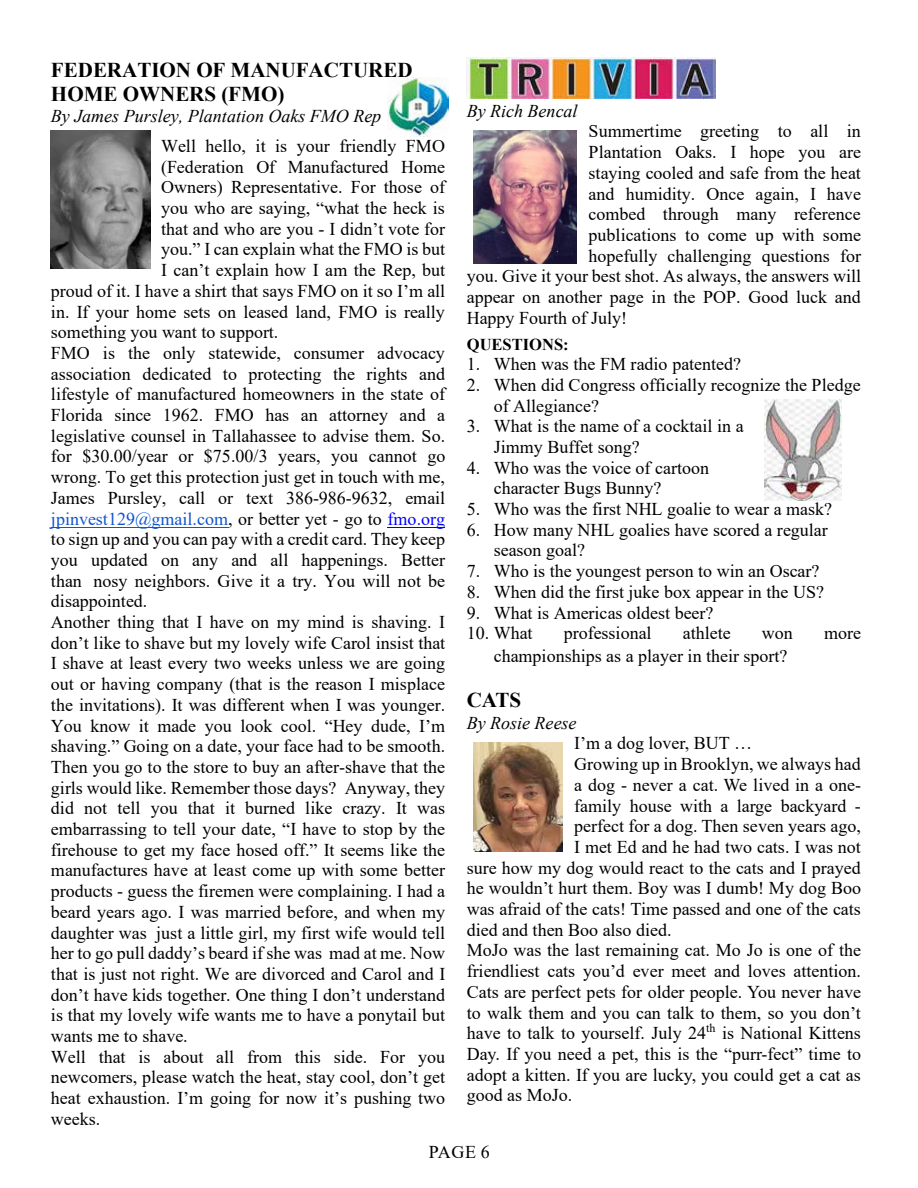
<style>
.page{position:relative;width:918px;height:1188px;background:#fff}
.page>*{position:absolute;margin:0;border:0;box-sizing:border-box;transform-origin:0 0}
.t1{font:700 21px/24.2px "Times New Roman";letter-spacing:-.005em;color:#000}
.t2{font:18px/20.7px "Times New Roman";color:#000}
.t3{font:italic 18px "Times New Roman";color:#000}
.t4{font:18px "Times New Roman";color:#15c}
.t5{font:700 16.5px "Times New Roman";letter-spacing:-.005em;color:#000}
.s1{color:#000}
.s2{color:#00f}
</style>
<div class="page">
<hr style="left:51px;top:527px;width:177px;height:1px;background:#15c">
<hr style="left:388px;top:527px;width:57px;height:1px;background:#00f">
<img style="left:467px;top:57px;width:248px;height:41px">
<img style="left:474px;top:130px;width:103px;height:134px">
<img style="left:387px;top:78px;width:61px;height:59px">
<img style="left:51px;top:131px;width:100px;height:137px">
<img style="left:474px;top:742px;width:89px;height:110px">
<img style="left:765px;top:399px;width:77px;height:101px">
<p class="t1" style="left:51px;top:57px;width:363px">FEDERATION OF MANUFACTURED<br>HOME OWNERS (FMO)</p>
<p class="t3" style="left:51px;top:104px;width:332px">By James Pursley, Plantation Oaks FMO Rep</p>
<p class="t2" style="left:161px;top:135px;width:285px">Well hello, it is your friendly FMO</p>
<p class="t2" style="left:161px;top:156px;width:285px">(Federation Of Manufactured Home</p>
<p class="t2" style="left:161px;top:176px;width:285px">Owners) Representative. For those of</p>
<p class="t2" style="left:161px;top:197px;width:285px">you who are saying, “what the heck is</p>
<p class="t2" style="left:161px;top:218px;width:285px">that and who are you - I didn’t vote for</p>
<p class="t2" style="left:161px;top:239px;width:286px">you.” I can explain what the FMO is but</p>
<p class="t2" style="left:161px;top:259px;width:286px">I can’t explain how I am the Rep, but</p>
<p class="t2" style="left:51px;top:280px;width:396px">proud of it. I have a shirt that says FMO on it so I’m all</p>
<p class="t2" style="left:51px;top:301px;width:396px">in. If your home sets on leased land, FMO is really</p>
<p class="t2" style="left:51px;top:321px;width:229px">something you want to support.</p>
<p class="t2" style="left:51px;top:342px;width:396px">FMO is the only statewide, consumer advocacy</p>
<p class="t2" style="left:51px;top:363px;width:396px">association dedicated to protecting the rights and</p>
<p class="t2" style="left:51px;top:383px;width:396px">lifestyle of manufactured homeowners in the state of</p>
<p class="t2" style="left:51px;top:404px;width:396px">Florida since 1962. FMO has an attorney and a</p>
<p class="t2" style="left:51px;top:425px;width:396px">legislative counsel in Tallahassee to advise them. So.</p>
<p class="t2" style="left:51px;top:446px;width:396px">for $30.00/year or $75.00/3 years, you cannot go</p>
<p class="t2" style="left:51px;top:466px;width:396px">wrong. To get this protection just get in touch with me,</p>
<p class="t2" style="left:51px;top:487px;width:396px">James Pursley, call or text 386-986-9632, email</p>
<p class="t4" style="left:51px;top:506px;width:396px">jpinvest129@gmail.com<span class="s1">, or better yet - go to</span> <span class="s2">fmo.org</span></p>
<p class="t2" style="left:51px;top:528px;width:396px">to sign up and you can pay with a credit card. They keep</p>
<p class="t2" style="left:51px;top:549px;width:396px">you updated on any and all happenings. Better</p>
<p class="t2" style="left:51px;top:570px;width:396px">than nosy neighbors. Give it a try. You will not be</p>
<p class="t2" style="left:51px;top:590px;width:98px">disappointed.</p>
<p class="t2" style="left:51px;top:611px;width:396px">Another thing that I have on my mind is shaving. I</p>
<p class="t2" style="left:51px;top:632px;width:396px">don’t like to shave but my lovely wife Carol insist that</p>
<p class="t2" style="left:51px;top:653px;width:396px">I shave at least every two weeks unless we are going</p>
<p class="t2" style="left:51px;top:673px;width:396px">out or having company (that is the reason I misplace</p>
<p class="t2" style="left:51px;top:694px;width:396px">the invitations). It was different when I was younger.</p>
<p class="t2" style="left:51px;top:715px;width:396px">You know it made you look cool. “Hey dude, I’m</p>
<p class="t2" style="left:51px;top:735px;width:396px">shaving.” Going on a date, your face had to be smooth.</p>
<p class="t2" style="left:51px;top:756px;width:396px">Then you go to the store to buy an after-shave that the</p>
<p class="t2" style="left:51px;top:777px;width:396px">girls would like. Remember those days? Anyway, they</p>
<p class="t2" style="left:51px;top:797px;width:396px">did not tell you that it burned like crazy. It was</p>
<p class="t2" style="left:51px;top:818px;width:396px">embarrassing to tell your date, “I have to stop by the</p>
<p class="t2" style="left:51px;top:839px;width:396px">firehouse to get my face hosed off.” It seems like the</p>
<p class="t2" style="left:51px;top:860px;width:396px">manufactures have at least come up with some better</p>
<p class="t2" style="left:51px;top:880px;width:396px">products - guess the firemen were complaining. I had a</p>
<p class="t2" style="left:51px;top:901px;width:396px">beard years ago. I was married before, and when my</p>
<p class="t2" style="left:51px;top:922px;width:396px">daughter was just a little girl, my first wife would tell</p>
<p class="t2" style="left:51px;top:942px;width:396px">her to go pull daddy’s beard if she was mad at me. Now</p>
<p class="t2" style="left:51px;top:963px;width:396px">that is just not right. We are divorced and Carol and I</p>
<p class="t2" style="left:51px;top:984px;width:396px">don’t have kids together. One thing I don’t understand</p>
<p class="t2" style="left:51px;top:1004px;width:396px">is that my lovely wife wants me to have a ponytail but</p>
<p class="t2" style="left:51px;top:1025px;width:138px">wants me to shave.</p>
<p class="t2" style="left:51px;top:1046px;width:396px">Well that is about all from this side. For you</p>
<p class="t2" style="left:51px;top:1067px;width:396px">newcomers, please watch the heat, stay cool, don’t get</p>
<p class="t2" style="left:51px;top:1087px;width:396px">heat exhaustion. I’m going for now it’s pushing two</p>
<p class="t2" style="left:51px;top:1108px;width:51px">weeks.</p>
<p class="t3" style="left:467px;top:98px;width:112px">By Rich Bencal</p>
<p class="t2" style="left:589px;top:120px;width:274px">Summertime greeting to all in</p>
<p class="t2" style="left:589px;top:141px;width:274px">Plantation Oaks. I hope you are</p>
<p class="t2" style="left:589px;top:162px;width:274px">staying cooled and safe from the heat</p>
<p class="t2" style="left:589px;top:183px;width:274px">and humidity. Once again, I have</p>
<p class="t2" style="left:589px;top:203px;width:274px">combed through many reference</p>
<p class="t2" style="left:589px;top:224px;width:274px">publications to come up with some</p>
<p class="t2" style="left:589px;top:245px;width:274px">hopefully challenging questions for</p>
<p class="t2" style="left:467px;top:265px;width:396px">you. Give it your best shot. As always, the answers will</p>
<p class="t2" style="left:467px;top:286px;width:396px">appear on another page in the POP. Good luck and</p>
<p class="t2" style="left:467px;top:307px;width:162px">Happy Fourth of July!</p>
<p class="t5" style="left:467px;top:332px;width:103px">QUESTIONS:</p>
<p class="t2" style="left:467px;top:353px;width:276px">1. When was the FM radio patented?</p>
<p class="t2" style="left:494px;top:374px;width:368px;text-indent:-27px">2. When did Congress officially recognize the Pledge of Allegiance?</p>
<p class="t2" style="left:494px;top:415px;width:251px;text-indent:-27px">3. What is the name of a cocktail in a<br>Jimmy Buffet song?</p>
<p class="t2" style="left:494px;top:457px;width:217px;text-indent:-27px">4. Who was the voice of cartoon character Bugs Bunny?</p>
<p class="t2" style="left:467px;top:498px;width:367px">5. Who was the first NHL goalie to wear a mask?</p>
<p class="t2" style="left:494px;top:519px;width:336px;text-indent:-27px">6. How many NHL goalies have scored a regular season goal?</p>
<p class="t2" style="left:467px;top:560px;width:354px">7. Who is the youngest person to win an Oscar?</p>
<p class="t2" style="left:467px;top:581px;width:359px">8. When did the first juke box appear in the US?</p>
<p class="t2" style="left:467px;top:602px;width:248px">9. What is Americas oldest beer?</p>
<p class="t2" style="left:467px;top:622px;width:67px">10. What</p>
<p class="t2" style="left:564px;top:622px;width:89px">professional</p>
<p class="t2" style="left:683px;top:622px;width:49px">athlete</p>
<p class="t2" style="left:762px;top:622px;width:32px">won</p>
<p class="t2" style="left:824px;top:622px;width:38px">more</p>
<p class="t2" style="left:494px;top:645px;width:295px">championships as a player in their sport?</p>
<p class="t1" style="left:467px;top:688px;width:56px">CATS</p>
<p class="t3" style="left:467px;top:710px;width:111px">By Rosie Reese</p>
<p class="t2" style="left:574px;top:732px;width:179px">I’m a dog lover, BUT …</p>
<p class="t2" style="left:574px;top:753px;width:288px">Growing up in Brooklyn, we always had</p>
<p class="t2" style="left:574px;top:774px;width:288px">a dog - never a cat. We lived in a one-</p>
<p class="t2" style="left:574px;top:795px;width:288px">family house with a large backyard -</p>
<p class="t2" style="left:574px;top:815px;width:288px">perfect for a dog. Then seven years ago,</p>
<p class="t2" style="left:574px;top:836px;width:288px">I met Ed and he had two cats. I was not</p>
<p class="t2" style="left:467px;top:857px;width:396px">sure how my dog would react to the cats and I prayed</p>
<p class="t2" style="left:467px;top:877px;width:396px">he wouldn’t hurt them. Boy was I dumb! My dog Boo</p>
<p class="t2" style="left:467px;top:898px;width:396px">was afraid of the cats! Time passed and one of the cats</p>
<p class="t2" style="left:467px;top:919px;width:206px">died and then Boo also died.</p>
<p class="t2" style="left:467px;top:939px;width:396px">MoJo was the last remaining cat. Mo Jo is one of the</p>
<p class="t2" style="left:467px;top:960px;width:396px">friendliest cats you’d ever meet and loves attention.</p>
<p class="t2" style="left:467px;top:981px;width:396px">Cats are perfect pets for older people. You never have</p>
<p class="t2" style="left:467px;top:1002px;width:395px">to walk them and you can talk to them, so you don’t</p>
<p class="t2" style="left:467px;top:1022px;width:396px">have to talk to yourself. July 24<sup>th</sup> is National Kittens</p>
<p class="t2" style="left:467px;top:1043px;width:396px">Day. If you need a pet, this is the “purr-fect” time to</p>
<p class="t2" style="left:467px;top:1064px;width:396px">adopt a kitten. If you are lucky, you could get a cat as</p>
<p class="t2" style="left:467px;top:1084px;width:107px">good as MoJo.</p>
<p class="t2" style="left:429px;top:1141px;width:63px">PAGE 6</p>
</div>
